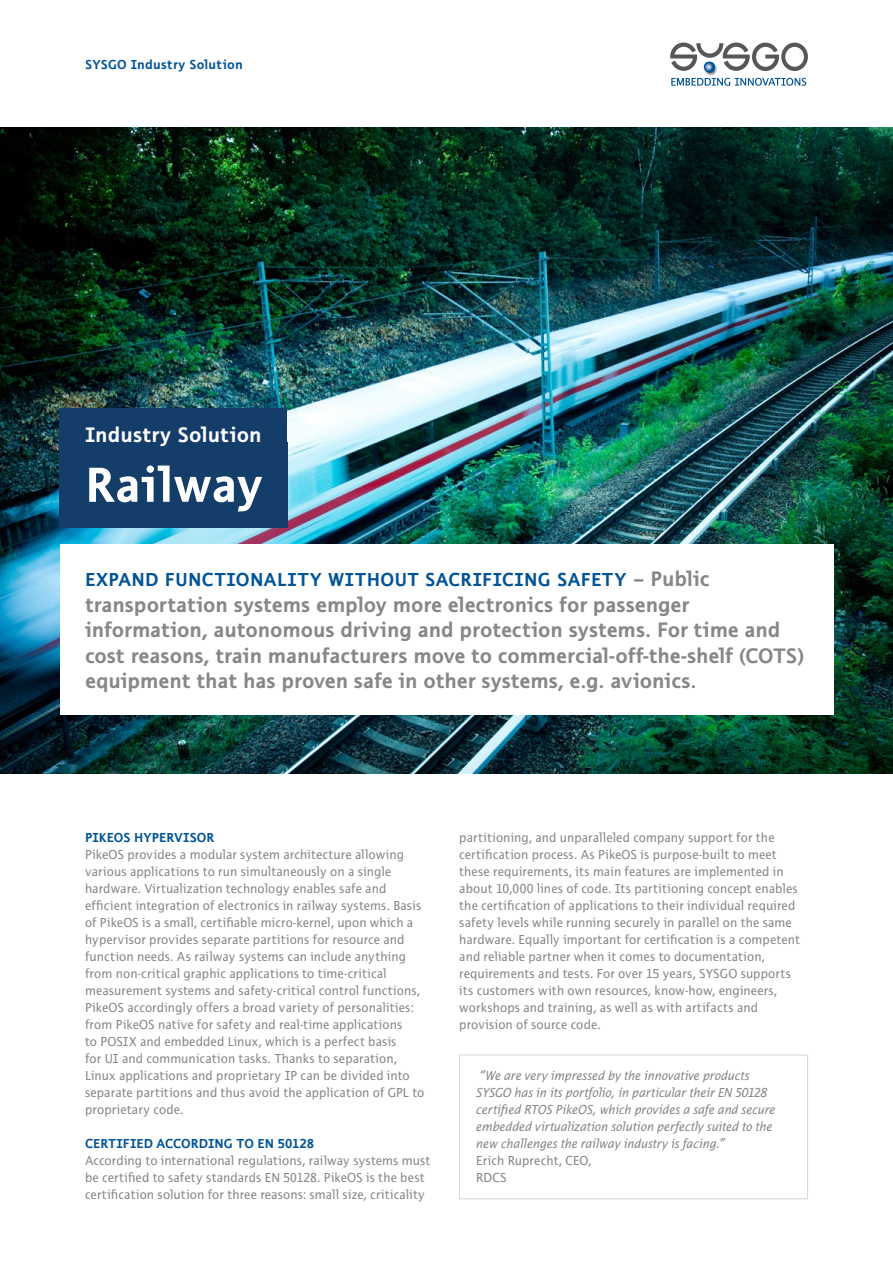
<style>
.page{position:relative;width:893px;height:1263px;background:#fff}
.page>*{position:absolute;margin:0;border:0;box-sizing:border-box;transform-origin:0 0}
.t1{font:700 51px "Thordis Sans EF";color:#fff}
.t2{font:700 21.75px/25.5px "Thordis Sans EF";letter-spacing:-.005em;color:#878787}
.t3{font:700 21.75px "Thordis Sans EF";color:#fff}
.t4{font:700 19.5px "Thordis Sans EF";letter-spacing:.02em;color:#005497}
.t5{font:13.5px/17px "Thordis Sans EF";letter-spacing:.005em;color:#878787}
.t6{font:italic 13.5px/17px "Thordis Sans EF";color:#878787}
.t7{font:700 13.5px "Thordis Sans EF";letter-spacing:.005em;color:#005497}
.s1{font-size:21.75px;color:#878787}
</style>
<div class="page">
<img style="left:0;top:128px;width:893px;height:646px">
<svg style="left:703px;top:62px;width:14px;height:14px"></svg>
<div style="left:704px;top:61px;width:11px;height:12px;background:#005497;border-radius:50%"></div>
<svg style="left:670px;top:43px;width:138px;height:28px"></svg>
<svg style="left:671px;top:78px;width:135px;height:8px"></svg>
<div style="left:60px;top:544px;width:773px;height:170px;background:#fff"></div>
<div style="left:60px;top:442px;width:228px;height:85px;background:#153d69"></div>
<div style="left:60px;top:408px;width:227px;height:34px;background:#153d69"></div>
<div style="left:459px;top:1054px;width:349px;height:145px;border:1px solid #d6d4d5"></div>
<p class="t7" style="left:85px;top:57px;width:159px">SYSGO Industry Solution</p>
<h2 class="t3" style="left:85px;top:423px;width:178px">Industry Solution</h2>
<h1 class="t1" style="left:85px;top:456px;width:179px">Railway</h1>
<h3 class="t4" style="left:85px;top:569px;width:626px">EXPAND FUNCTIONALITY WITHOUT SACRIFICING SAFETY <span class="s1">– Public</span></h3>
<p class="t2" style="left:85px;top:592px;width:721px">transportation systems employ more electronics for passenger information, autonomous driving and protection systems. For time and cost reasons, train manufacturers move to commercial-off-the-shelf (COTS) equipment that has proven safe in other systems, e.g. avionics.</p>
<p class="t7" style="left:85px;top:830px;width:131px">PIKEOS HYPERVISOR</p>
<p class="t5" style="left:85px;top:846px;width:341px">PikeOS provides a modular system architecture allowing various applications to run simultaneously on a single hardware. Virtualization technology enables safe and efficient integration of electronics in railway systems. Basis of PikeOS is a small, certifiable micro-kernel, upon which a hypervisor provides separate partitions for resource and function needs. As railway systems can include anything from non-critical graphic applications to time-critical measurement systems and safety-critical control functions, PikeOS accordingly offers a broad variety of personalities: from PikeOS native for safety and real-time applications<br>to POSIX and embedded Linux, which is a perfect basis<br>for UI and communication tasks. Thanks to separation, Linux applications and proprietary IP can be divided into separate partitions and thus avoid the application of GPL to proprietary code.</p>
<p class="t7" style="left:85px;top:1136px;width:231px">CERTIFIED ACCORDING TO EN 50128</p>
<p class="t5" style="left:85px;top:1152px;width:347px">According to international regulations, railway systems must be certified to safety standards EN 50128. PikeOS is the best certification solution for three reasons: small size, criticality</p>
<p class="t5" style="left:459px;top:829px;width:342px">partitioning, and unparalleled company support for the certification process. As PikeOS is purpose-built to meet these requirements, its main features are implemented in about 10,000 lines of code. Its partitioning concept enables the certification of applications to their individual required safety levels while running securely in parallel on the same hardware. Equally important for certification is a competent and reliable partner when it comes to documentation, requirements and tests. For over 15 years, SYSGO supports its customers with own resources, know-how, engineers, workshops and training, as well as with artifacts and provision of source code.</p>
<p class="t6" style="left:476px;top:1067px;width:301px">“We are very impressed by the innovative products SYSGO has in its portfolio, in particular their EN 50128 certified RTOS PikeOS, which provides a safe and secure embedded virtualization solution perfectly suited to the new challenges the railway industry is facing.”</p>
<p class="t5" style="left:476px;top:1152px;width:117px">Erich Ruprecht, CEO,<br>RDCS</p>
</div>
